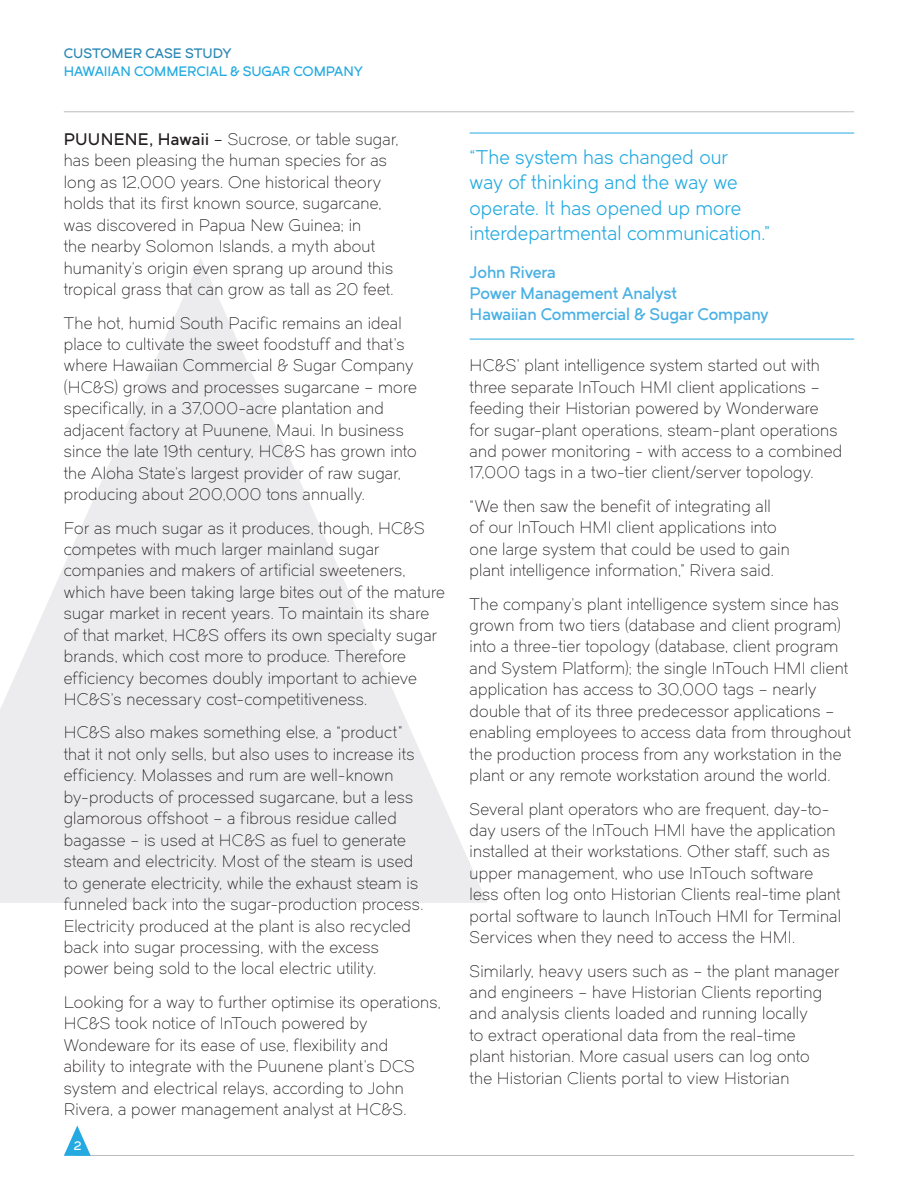
<style>
.page{position:relative;width:918px;height:1188px;background:#fff}
.page>*{position:absolute;margin:0;border:0;box-sizing:border-box;transform-origin:0 0}
.Caption_Text_2{font:19.5px/25.3px "Dual 400";color:#24aae1}
.Body_Copy{font:16.5px/21.5px "Dual 300";letter-spacing:.015em;color:#231f20}
.Author_Name_2{font:16.5px/21.5px "Dual 600";letter-spacing:-.01em;color:#4ab0e4}
.t1{font:13.5px "Dual 600";letter-spacing:-.005em;color:#24aae1}
.t2{font:13.5px "Dual 600";color:#2887b4}
.t3{font:12px "Dual 600";color:#fff}
.s1{font-family:"Dual 600"}
.s2{font-family:"Dual 400"}
</style>
<div class="page">
<svg style="left:0;top:259px;width:487px;height:644px;fill:#ececee"></svg>
<hr style="left:64px;top:111px;width:790px;height:1px;background:#bcbdc0">
<hr style="left:75px;top:1155px;width:779px;height:1px;background:#bcbdc0">
<svg style="left:64px;top:1125px;width:27px;height:31px"></svg>
<hr style="left:470px;top:133px;width:384px;height:1px;background:#24aae1">
<hr style="left:470px;top:339px;width:384px;height:1px;background:#24aae1">
<p class="t2" style="left:64px;top:44px;width:169px">CUSTOMER CASE STUDY</p>
<p class="t1" style="left:64px;top:62px;width:301px">HAWAIIAN COMMERCIAL &amp; SUGAR COMPANY</p>
<p class="Body_Copy" style="left:64px;top:129px;width:336px"><span class="s1">PUUNENE, Hawaii</span> <span class="s2">–</span> Sucrose, or table sugar, has been pleasing the human species for as long as 12,000 years. One historical theory holds that its first known source, sugarcane, was discovered in Papua New Guinea; in<br>the nearby Solomon Islands, a myth about humanity’s origin even sprang up around this tropical grass that can grow as tall as 20 feet.</p>
<p class="Body_Copy" style="left:64px;top:312px;width:355px">The hot, humid South Pacific remains an ideal place to cultivate the sweet foodstuff and that’s where Hawaiian Commercial &amp; Sugar Company (HC&amp;S) grows and processes sugarcane – more specifically, in a 37,000-acre plantation and adjacent factory at Puunene, Maui. In business since the late 19th century, HC&amp;S has grown into the Aloha State’s largest provider of raw sugar, producing about 200,000 tons annually.</p>
<p class="Body_Copy" style="left:64px;top:517px;width:383px">For as much sugar as it produces, though, HC&amp;S competes with much larger mainland sugar companies and makers of artificial sweeteners, which have been taking large bites out of the mature sugar market in recent years. To maintain its share of that market, HC&amp;S offers its own specialty sugar brands, which cost more to produce. Therefore efficiency becomes doubly important to achieve HC&amp;S’s necessary cost-competitiveness.</p>
<p class="Body_Copy" style="left:64px;top:722px;width:361px">HC&amp;S also makes something else, a “product” that it not only sells, but also uses to increase its efficiency. Molasses and rum are well-known by-products of processed sugarcane, but a less glamorous offshoot – a fibrous residue called bagasse – is used at HC&amp;S as fuel to generate steam and electricity. Most of the steam is used to generate electricity, while the exhaust steam is funneled back into the sugar-production process.<br>Electricity produced at the plant is also recycled back into sugar processing, with the excess power being sold to the local electric utility.</p>
<p class="Body_Copy" style="left:64px;top:991px;width:379px">Looking for a way to further optimise its operations, HC&amp;S took notice of InTouch powered by Wondeware for its ease of use, flexibility and<br>ability to integrate with the Puunene plant’s DCS system and electrical relays, according to John Rivera, a power management analyst at HC&amp;S.</p>
<p class="t3" style="left:74px;top:1138px;width:9px">2</p>
<p class="Caption_Text_2" style="left:470px;top:145px;width:302px">“The system has changed our<br>way of thinking and the way we operate. It has opened up more interdepartmental communication.”</p>
<p class="Author_Name_2" style="left:470px;top:261px;width:301px">John Rivera<br>Power Management Analyst<br>Hawaiian Commercial &amp; Sugar Company</p>
<p class="Body_Copy" style="left:470px;top:355px;width:374px">HC&amp;S’ plant intelligence system started out with three separate InTouch HMI client applications – feeding their Historian powered by Wonderware for sugar-plant operations, steam-plant operations and power monitoring - with access to a combined 17,000 tags in a two-tier client/server topology.</p>
<p class="Body_Copy" style="left:470px;top:495px;width:322px">“We then saw the benefit of integrating all<br>of our InTouch HMI client applications into one large system that could be used to gain plant intelligence information,” Rivera said.</p>
<p class="Body_Copy" style="left:470px;top:593px;width:383px">The company’s plant intelligence system since has grown from two tiers (database and client program) into a three-tier topology (database, client program and System Platform); the single InTouch HMI client application has access to 30,000 tags – nearly double that of its three predecessor applications – enabling employees to access data from throughout the production process from any workstation in the plant or any remote workstation around the world.</p>
<p class="Body_Copy" style="left:470px;top:798px;width:373px">Several plant operators who are frequent, day-to&shy;day users of the InTouch HMI have the application installed at their workstations. Other staff, such as upper management, who use InTouch software less often log onto Historian Clients real-time plant portal software to launch InTouch HMI for Terminal Services when they need to access the HMI.</p>
<p class="Body_Copy" style="left:470px;top:960px;width:371px">Similarly, heavy users such as – the plant manager and engineers – have Historian Clients reporting and analysis clients loaded and running locally<br>to extract operational data from the real-time<br>plant historian. More casual users can log onto<br>the Historian Clients portal to view Historian</p>
</div>
